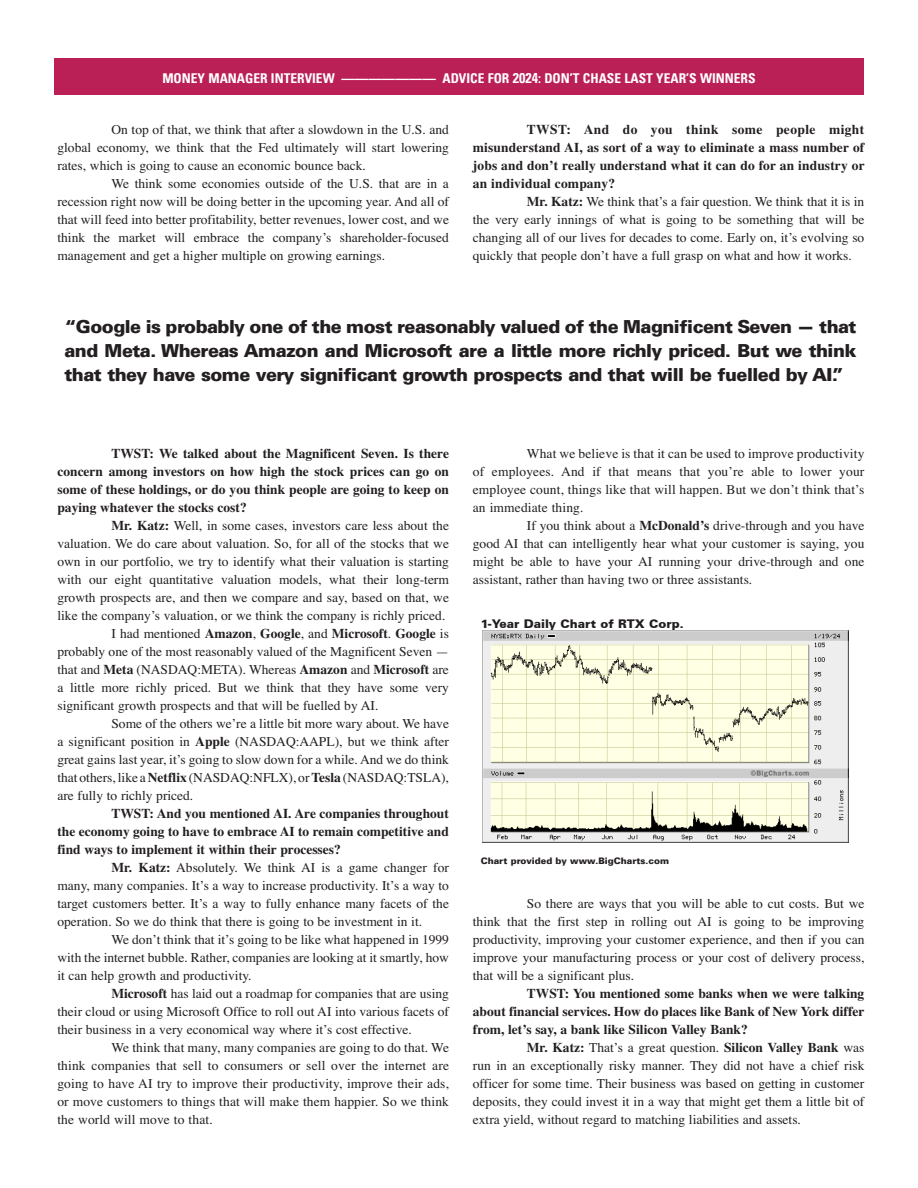
<style>
.page{position:relative;width:918px;height:1188px;background:#fff}
.page>*{position:absolute;margin:0;border:0;box-sizing:border-box;transform-origin:0 0}
.pullquote{font:900 18px/24px "Univers LT";letter-spacing:-.03em;color:#231f20;text-align:justify}
.Body_Text{font:13.5px/18px "Times";color:#231f20;text-align:justify}
.Body_Text-2{font:700 13.5px/18px "Times";color:#231f20;text-align:justify}
.t1{font:700 condensed 13.5px "Univers LT";color:#fff}
.t2{font:900 12px "Univers CE";color:#231f20}
.t3{font:900 9px "Univers LT";color:#231f20}
.s1{font-size:14.25px}
.s2{font-weight:700}
</style>
<div class="page">
<div style="left:54px;top:58px;width:810px;height:36px;background:#ba2056"></div>
<img style="left:483px;top:631px;width:365px;height:211px">
<p class="t1" style="left:162px;top:70px;width:595px">MONEY MANAGER INTERVIEW ——————— ADVICE FOR <span class="s1">2024</span>: DON’T CHASE LAST YEAR’S WINNERS</p>
<p class="Body_Text" style="left:57px;top:121px;width:393px;text-indent:54px">On top of that, we think that after a slowdown in the U.S. and global economy, we think that the Fed ultimately will start lowering rates, which is going to cause an economic bounce back.</p>
<p class="Body_Text" style="left:57px;top:175px;width:393px;text-indent:54px">We think some economies outside of the U.S. that are in a recession right now will be doing better in the upcoming year. And all of that will feed into better profitability, better revenues, lower cost, and we think the market will embrace the company’s shareholder-focused management and get a higher multiple on growing earnings.</p>
<p class="Body_Text-2" style="left:473px;top:121px;width:393px;text-indent:54px">TWST: And do you think some people might misunderstand AI, as sort of a way to eliminate a mass number of jobs and don’t really understand what it can do for an industry or an individual company?</p>
<p class="Body_Text" style="left:473px;top:193px;width:393px;text-indent:54px"><span class="s2">Mr. Katz:</span> We think that’s a fair question. We think that it is in the very early innings of what is going to be something that will be changing all of our lives for decades to come. Early on, it’s evolving so quickly that people don’t have a full grasp on what and how it works.</p>
<p class="pullquote" style="left:64px;top:315px;width:794px">“Google is probably one of the most reasonably valued of the Magnificent Seven — that and Meta. Whereas Amazon and Microsoft are a little more richly priced. But we think that they have some very significant growth prospects and that will be fuelled by AI.”</p>
<p class="Body_Text-2" style="left:57px;top:445px;width:393px;text-indent:54px">TWST: We talked about the Magnificent Seven. Is there concern among investors on how high the stock prices can go on some of these holdings, or do you think people are going to keep on paying whatever the stocks cost?</p>
<p class="Body_Text" style="left:57px;top:517px;width:393px;text-indent:54px"><span class="s2">Mr. Katz:</span> Well, in some cases, investors care less about the valuation. We do care about valuation. So, for all of the stocks that we own in our portfolio, we try to identify what their valuation is starting with our eight quantitative valuation models, what their long-term growth prospects are, and then we compare and say, based on that, we like the company’s valuation, or we think the company is richly priced.</p>
<p class="Body_Text" style="left:57px;top:625px;width:393px;text-indent:54px">I had mentioned <span class="s2">Amazon</span>, <span class="s2">Google</span>, and <span class="s2">Microsoft</span>. <span class="s2">Google</span> is probably one of the most reasonably valued of the Magnificent Seven — that and <span class="s2">Meta</span> (NASDAQ:META). Whereas <span class="s2">Amazon</span> and <span class="s2">Microsoft</span> are a little more richly priced. But we think that they have some very significant growth prospects and that will be fuelled by AI.</p>
<p class="Body_Text" style="left:57px;top:715px;width:393px;text-indent:54px">Some of the others we’re a little bit more wary about. We have a significant position in <span class="s2">Apple</span> (NASDAQ:AAPL), but we think after great gains last year, it’s going to slow down for a while. And we do think that others, like a <span class="s2">Netflix</span> (NASDAQ:NFLX), or <span class="s2">Tesla</span> (NASDAQ:TSLA), are fully to richly priced.</p>
<p class="Body_Text-2" style="left:57px;top:805px;width:393px;text-indent:54px">TWST: And you mentioned AI. Are companies throughout the economy going to have to embrace AI to remain competitive and find ways to implement it within their processes?</p>
<p class="Body_Text" style="left:57px;top:859px;width:393px;text-indent:54px"><span class="s2">Mr. Katz:</span> Absolutely. We think AI is a game changer for many, many companies. It’s a way to increase productivity. It’s a way to target customers better. It’s a way to fully enhance many facets of the operation. So we do think that there is going to be investment in it.</p>
<p class="Body_Text" style="left:57px;top:931px;width:393px;text-indent:54px">We don’t think that it’s going to be like what happened in 1999 with the internet bubble. Rather, companies are looking at it smartly, how it can help growth and productivity.</p>
<p class="Body_Text" style="left:57px;top:985px;width:393px;text-indent:54px"><span class="s2">Microsoft</span> has laid out a roadmap for companies that are using their cloud or using Microsoft Office to roll out AI into various facets of their business in a very economical way where it’s cost effective.</p>
<p class="Body_Text" style="left:57px;top:1039px;width:393px;text-indent:54px">We think that many, many companies are going to do that. We think companies that sell to consumers or sell over the internet are going to have AI try to improve their productivity, improve their ads, or move customers to things that will make them happier. So we think the world will move to that.</p>
<p class="Body_Text" style="left:473px;top:445px;width:393px;text-indent:54px">What we believe is that it can be used to improve productivity of employees. And if that means that you’re able to lower your employee count, things like that will happen. But we don’t think that’s an immediate thing.</p>
<p class="Body_Text" style="left:473px;top:517px;width:393px;text-indent:54px">If you think about a <span class="s2">McDonald’s</span> drive-through and you have good AI that can intelligently hear what your customer is saying, you might be able to have your AI running your drive-through and one assistant, rather than having two or three assistants.</p>
<p class="t2" style="left:481px;top:617px;width:205px">1-Year Daily Chart of RTX Corp.</p>
<p class="t3" style="left:481px;top:855px;width:190px">Chart provided by www.BigCharts.com</p>
<p class="Body_Text" style="left:473px;top:895px;width:393px;text-indent:54px">So there are ways that you will be able to cut costs. But we think that the first step in rolling out AI is going to be improving productivity, improving your customer experience, and then if you can improve your manufacturing process or your cost of delivery process, that will be a significant plus.</p>
<p class="Body_Text-2" style="left:473px;top:985px;width:393px;text-indent:54px">TWST: You mentioned some banks when we were talking about financial services. How do places like Bank of New York differ from, let’s say, a bank like Silicon Valley Bank?</p>
<p class="Body_Text" style="left:473px;top:1039px;width:393px;text-indent:54px"><span class="s2">Mr. Katz:</span> That’s a great question. <span class="s2">Silicon Valley Bank</span> was run in an exceptionally risky manner. They did not have a chief risk officer for some time. Their business was based on getting in customer deposits, they could invest it in a way that might get them a little bit of extra yield, without regard to matching liabilities and assets.</p>
</div>
